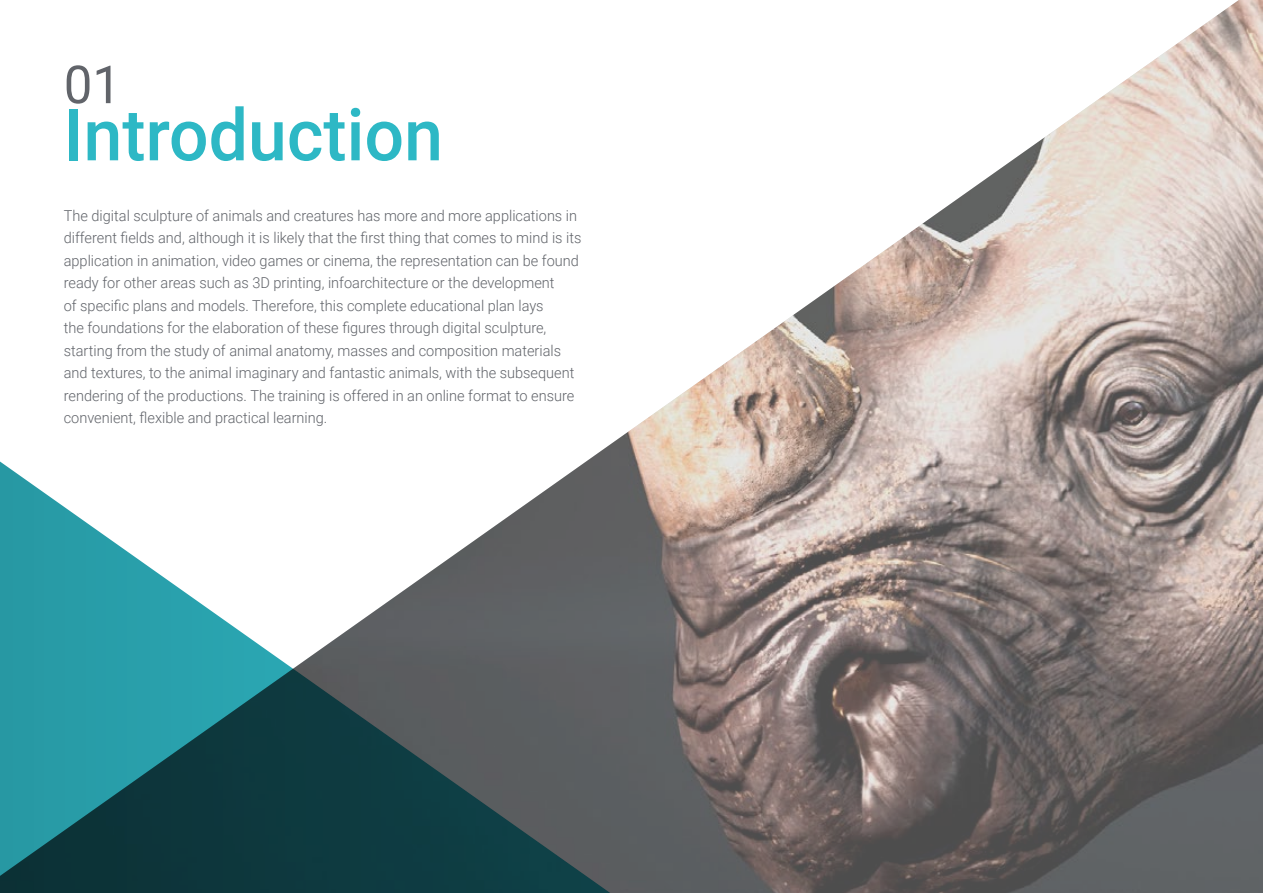
<style>
.page{position:relative;width:1263px;height:893px;background:#fff}
.page>*{position:absolute;margin:0;border:0;box-sizing:border-box;transform-origin:0 0}
.t1{font:500 72px "Roboto";color:#2db8c5}
.t2{font:52.5px "Roboto";color:#61646a}
.t3{font:300 15px/22.5px "Roboto";color:#61646a}
</style>
<div class="page">
<img style="left:608px;top:0;width:655px;height:893px">
<svg style="left:0;top:446px;width:640px;height:447px"></svg>
<h2 class="t2" style="left:64px;top:48px;width:59px">01</h2>
<h1 class="t1" style="left:64px;top:84px;width:381px">Introduction</h1>
<p class="t3" style="left:64px;top:204px;width:519px">The digital sculpture of animals and creatures has more and more applications in different fields and, although it is likely that the first thing that comes to mind is its application in animation, video games or cinema, the representation can be found ready for other areas such as 3D printing, infoarchitecture or the development<br>of specific plans and models. Therefore, this complete educational plan lays<br>the foundations for the elaboration of these figures through digital sculpture, starting from the study of animal anatomy, masses and composition materials and textures, to the animal imaginary and fantastic animals, with the subsequent rendering of the productions. The training is offered in an online format to ensure convenient, flexible and practical learning.</p>
</div>
